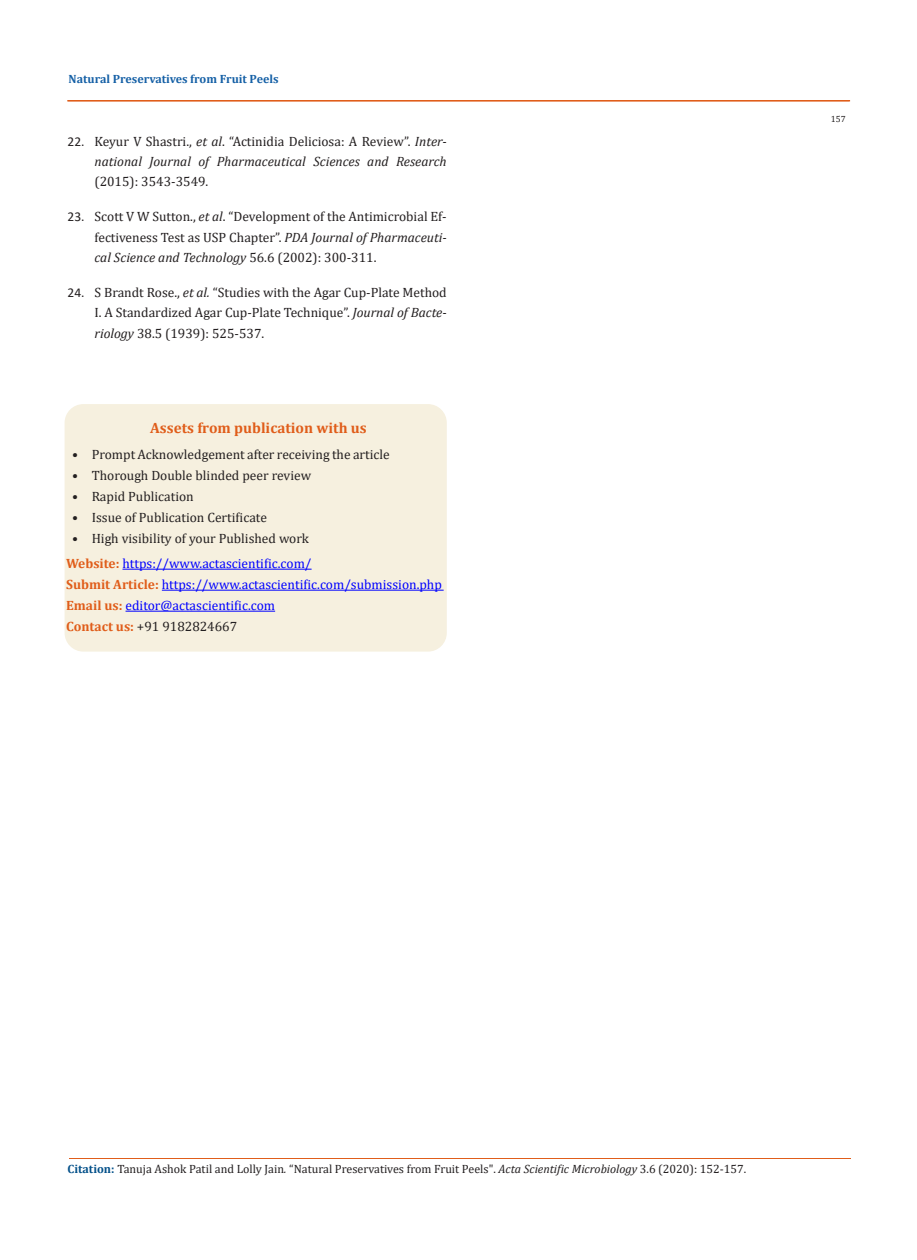
<style>
.page{position:relative;width:917px;height:1260px;background:#fff}
.page>*{position:absolute;margin:0;border:0;box-sizing:border-box;transform-origin:0 0}
.t1{font:700 15px "Cambria";color:#e05d1a}
.t2{font:13.5px/20.2px "Cambria";color:#231f20;text-align:justify}
.t3{font:13.5px "Cambria";color:#00f}
.t4{font:12px "Cambria";color:#231f20}
.t5{font:700 12px "Cambria";color:#1560a6}
.t6{font:9px "Cambria";color:#231f20}
.s1{font-family:"Calibri"}
.s2{font-style:italic}
.s3{font-weight:700;color:#e05d1a}
.s4{font-weight:700;color:#035089}
</style>
<div class="page">
<div style="left:65px;top:405px;width:381px;height:246px;background:#f6f0df;border-radius:18px"></div>
<div style="left:65px;top:404px;width:382px;height:248px;border:2px solid #f6f0df;border-radius:18px"></div>
<hr style="left:122px;top:569px;width:189px;height:1px;background:#00f">
<hr style="left:162px;top:590px;width:281px;height:1px;background:#00f">
<hr style="left:125px;top:611px;width:150px;height:1px;background:#00f">
<hr style="left:69px;top:1158px;width:781px;height:1px;background:#e05d1a">
<p class="t5" style="left:69px;top:70px;width:211px">Natural Preservatives from Fruit Peels</p>
<p class="t2" style="left:94px;top:131px;width:354px;text-indent:-27px"><span class="s1">22.</span> Keyur V Shastri., <span class="s2">et al</span>. “Actinidia Deliciosa: A Review”. <span class="s2">Inter&shy;national Journal of Pharmaceutical Sciences and Research </span>(2015): 3543-3549.</p>
<p class="t2" style="left:94px;top:206px;width:354px;text-indent:-27px"><span class="s1">23.</span> Scott V W Sutton., <span class="s2">et al</span>. “Development of the Antimicrobial Ef&shy;fectiveness Test as USP Chapter”. <span class="s2">PDA Journal of Pharmaceuti&shy;cal Science and Technology</span> 56.6 (2002): 300-311.</p>
<p class="t2" style="left:94px;top:282px;width:354px;text-indent:-27px"><span class="s1">24.</span> S Brandt Rose., <span class="s2">et al.</span> “Studies with the Agar Cup-Plate Method I. A Standardized Agar Cup-Plate Technique”. <span class="s2">Journal of Bacte&shy;riology</span> 38.5 (1939): 525-537.</p>
<p class="t1" style="left:150px;top:417px;width:218px">Assets from publication with us</p>
<p class="t2" style="left:72px;top:444px;width:319px">• Prompt Acknowledgement after receiving the article</p>
<p class="t2" style="left:72px;top:465px;width:240px">• Thorough Double blinded peer review</p>
<p class="t2" style="left:72px;top:486px;width:123px">• Rapid Publication</p>
<p class="t2" style="left:72px;top:507px;width:196px">• Issue of Publication Certificate</p>
<p class="t2" style="left:72px;top:528px;width:238px">• High visibility of your Published work</p>
<p class="t3" style="left:66px;top:556px;width:247px"><span class="s3">Website:</span> https://www.actascientific.com/</p>
<p class="t3" style="left:66px;top:577px;width:377px"><span class="s3">Submit Article:</span> https://www.actascientific.com/submission.php</p>
<p class="t3" style="left:66px;top:598px;width:210px"><span class="s3">Email us:</span> editor@actascientific.com</p>
<p class="t2" style="left:66px;top:617px;width:173px"><span class="s3">Contact us:</span> +91 9182824667</p>
<p class="t6" style="left:830px;top:114px;width:16px">157</p>
<p class="t4" style="left:67px;top:1162px;width:680px"><span class="s4">Citation:</span> Tanuja Ashok Patil and Lolly Jain<span class="s2">.</span> “Natural Preservatives from Fruit Peels". <span class="s2">Acta Scientific Microbiology</span> 3.6 (2020): 152-157.</p>
</div>
